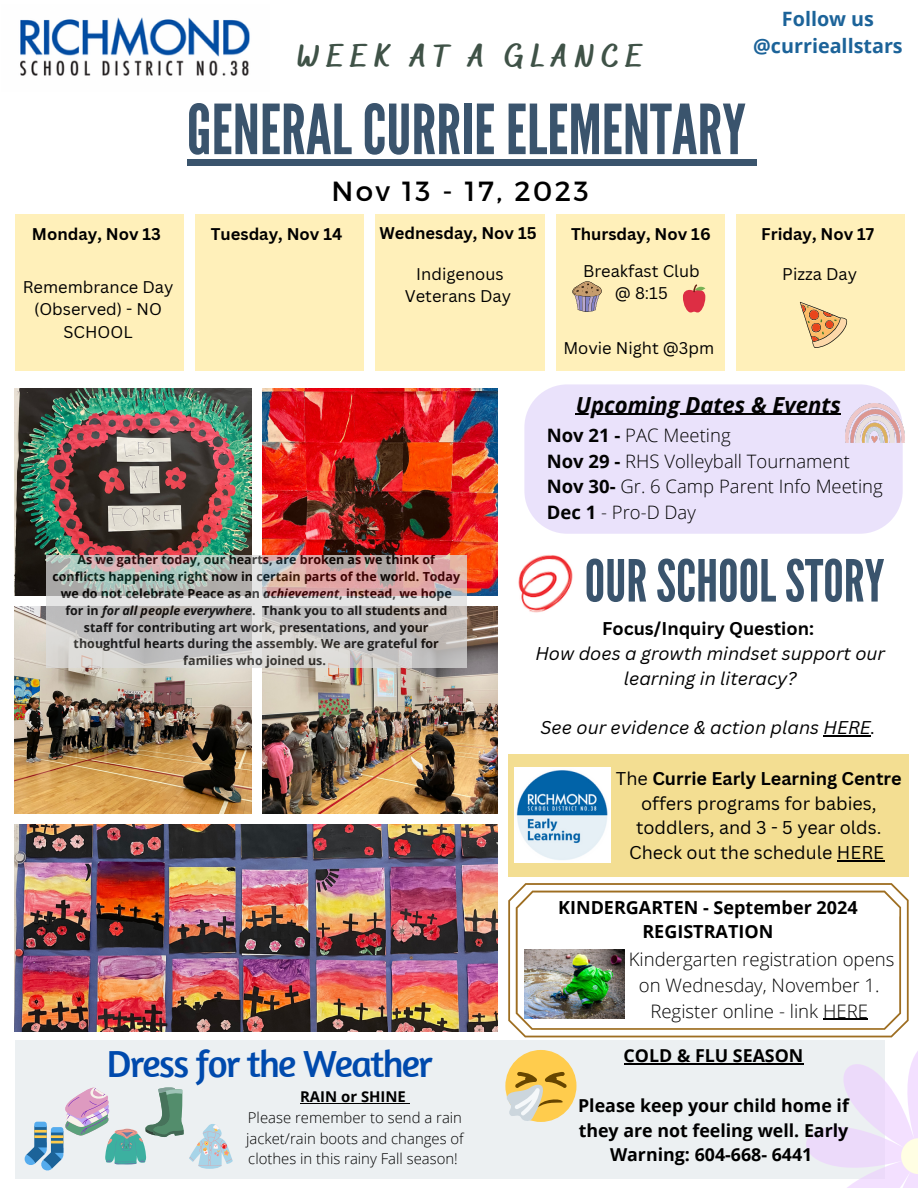
<style>
.page{position:relative;width:918px;height:1188px;background:#fff}
.page>*{position:absolute;margin:0;border:0;box-sizing:border-box;transform-origin:0 0}
.t1{font:68.85px "League Gothic";color:#3a546d}
.t2{font:57.9px "League Gothic";color:#3a546d}
.t3{font:38.55px "Amaranth";letter-spacing:-.045em;color:#004aad}
.t4{font:800 31.2px "Bakerie Smooth";letter-spacing:.22em;color:#3f5247}
.t5{font:27.75px "Montserrat";letter-spacing:.09em;color:#000}
.t6{font:italic 700 22.2px "Open Sans";color:#020202}
.t7{font:700 19.8px/27px "Open Sans";color:#1c6399;text-align:center}
.t8{font:300 18.6px/26px "Open Sans";color:#020202;text-align:center}
.t9{font:300 18.45px/25.8px "Open Sans";color:#020202}
.t10{font:18px/24.8px "Canva Sans";color:#000;text-align:center}
.t11{font:italic 18px/24.8px "Canva Sans";color:#000;text-align:center}
.t12{font:700 18px/24.8px "Open Sans";color:#000;text-align:center}
.t13{font:700 18px "Canva Sans";color:#000}
.t14{font:700 17.85px/24.9px "Open Sans";color:#000;text-align:center}
.t15{font:16.5px/22.5px "Canva Sans";color:#000;text-align:center}
.t16{font:700 16.5px "Canva Sans";color:#000}
.t17{font:300 14.85px/20.7px "Open Sans";color:#000;text-align:justify}
.t18{font:700 14.85px "Open Sans";color:#000}
.t19{font:700 12.45px/16.8px "Open Sans";color:#000;text-align:center}
.s1{font-style:italic}
.s2{font-weight:700}
</style>
<div class="page">
<img style="left:262px;top:606px;width:236px;height:207px">
<img style="left:15px;top:388px;width:236px;height:207px">
<img style="left:262px;top:388px;width:236px;height:207px">
<img style="left:15px;top:606px;width:236px;height:207px">
<img style="left:15px;top:825px;width:483px;height:207px">
<div style="left:15px;top:214px;width:169px;height:157px;background:#fff0ba"></div>
<div style="left:195px;top:214px;width:169px;height:157px;background:#fff0ba"></div>
<div style="left:375px;top:214px;width:170px;height:157px;background:#fff0ba"></div>
<div style="left:556px;top:214px;width:169px;height:157px;background:#fff0ba"></div>
<div style="left:736px;top:214px;width:169px;height:157px;background:#fff0ba"></div>
<div style="left:187px;top:159px;width:25px;height:6px;background:#3a546d"></div>
<div style="left:212px;top:159px;width:534px;height:6px;background:#3a546d"></div>
<div style="left:746px;top:159px;width:11px;height:6px;background:#3a546d"></div>
<img style="left:20px;top:17px;width:230px;height:59px">
<div style="left:524px;top:384px;width:379px;height:150px;background:#eae2fb"></div>
<img style="left:845px;top:403px;width:60px;height:41px">
<div style="left:15px;top:1040px;width:870px;height:138px;background:#ecf0f2"></div>
<svg style="left:765px;top:1037px;width:153px;height:151px"></svg>
<svg style="left:508px;top:883px;width:401px;height:154px"></svg>
<div style="left:505px;top:1050px;width:71px;height:72px;background:#ffcc4d;border-radius:50%"></div>
<svg style="left:505px;top:1072px;width:62px;height:50px"></svg>
<img style="left:304px;top:528px;width:17px;height:12px">
<div style="left:508px;top:754px;width:401px;height:122px;background:#f3de92"></div>
<svg style="left:683px;top:284px;width:22px;height:28px"></svg>
<svg style="left:572px;top:281px;width:30px;height:31px"></svg>
<img style="left:514px;top:767px;width:97px;height:96px">
<svg style="left:24px;top:1088px;width:209px;height:83px"></svg>
<hr style="left:823px;top:1019px;width:45px;height:1px;background:#020202">
<img style="left:525px;top:949px;width:100px;height:70px">
<svg style="left:46px;top:555px;width:420px;height:112px"></svg>
<img style="left:518px;top:555px;width:55px;height:58px">
<svg style="left:800px;top:302px;width:47px;height:46px"></svg>
<hr style="left:576px;top:414px;width:265px;height:1px;background:#020202">
<hr style="left:837px;top:860px;width:47px;height:1px;background:#000">
<hr style="left:300px;top:1103px;width:106px;height:1px;background:#000">
<hr style="left:624px;top:1063px;width:179px;height:2px;background:#000">
<hr style="left:824px;top:736px;width:47px;height:1px;background:#000">
<h3 class="t4" style="left:298px;top:38px;width:347px">WEEK AT A GLANCE</h3>
<h3 class="t7" style="left:753px;top:4px;width:151px">Follow us @currieallstars</h3>
<h1 class="t1" style="left:187px;top:90px;width:561px">GENERALCURRIE ELEMENTARY</h1>
<h3 class="t5" style="left:331px;top:173px;width:259px">Nov 13 - 17, 2023</h3>
<h3 class="t16" style="left:32px;top:222px;width:131px">Monday, Nov 13</h3>
<h3 class="t16" style="left:211px;top:222px;width:133px">Tuesday, Nov 14</h3>
<h3 class="t16" style="left:379px;top:221px;width:159px">Wednesday, Nov 15</h3>
<h3 class="t16" style="left:571px;top:222px;width:141px">Thursday, Nov 16</h3>
<h3 class="t16" style="left:761px;top:222px;width:114px">Friday, Nov 17</h3>
<h3 class="t15" style="left:583px;top:259px;width:118px">Breakfast Club @ 8:15</h3>
<h3 class="t15" style="left:782px;top:262px;width:76px">Pizza Day</h3>
<h3 class="t15" style="left:405px;top:262px;width:108px">Indigenous<br>Veterans Day</h3>
<h3 class="t15" style="left:23px;top:275px;width:152px">Remembrance Day (Observed) - NO<br>SCHOOL</h3>
<h3 class="t15" style="left:563px;top:336px;width:152px">Movie Night @3pm</h3>
<h3 class="t6" style="left:576px;top:389px;width:267px">Upcoming Dates &amp; Events</h3>
<p class="t19" style="left:52px;top:551px;width:409px">As we gather today, our hearts, are broken as we think of conflicts happening right now in certain parts of the world. Today we do not celebrate Peace as an <span class="s1">achievement</span>, instead, we hope for in <span class="s1">for all people everywhere</span>. Thank you to all students and staff for contributing art work, presentations, and your thoughtful hearts during the assembly. We are grateful for families who joined us.</p>
<h3 class="t3" style="left:107px;top:1040px;width:327px">Dress for the Weather</h3>
<p class="t18" style="left:300px;top:1086px;width:107px">RAIN or SHINE</p>
<p class="t17" style="left:246px;top:1107px;width:219px">Please remember to send a rain jacket/rain boots and changes of clothes in this rainy Fall season!</p>
<h3 class="t9" style="left:547px;top:422px;width:338px"><span class="s2">Nov 21 -</span> PAC Meeting<br><span class="s2">Nov 29 -</span> RHS Volleyball Tournament<br><span class="s2">Nov 30-</span> Gr. 6 Camp Parent Info Meeting<br><span class="s2">Dec 1</span> - Pro-D Day</h3>
<h2 class="t2" style="left:585px;top:547px;width:301px">OURSCHOOLSTORY</h2>
<h3 class="t13" style="left:602px;top:616px;width:213px">Focus/Inquiry Question:</h3>
<h3 class="t11" style="left:535px;top:641px;width:351px">How does a growth mindset support our learning in literacy?</h3>
<h3 class="t11" style="left:540px;top:715px;width:337px">See our evidence &amp; action plans HERE.</h3>
<h3 class="t10" style="left:616px;top:765px;width:287px">The <span class="s2">Currie Early Learning Centre </span>offers programs for babies, toddlers, and 3 - 5 year olds.<br>Check out the schedule HERE</h3>
<h3 class="t12" style="left:558px;top:894px;width:301px">KINDERGARTEN - September 2024<br>REGISTRATION</h3>
<h3 class="t8" style="left:629px;top:945px;width:267px">Kindergarten registration opens on Wednesday, November 1.<br>Register online - link HERE</h3>
<h3 class="t14" style="left:624px;top:1043px;width:181px">COLD &amp; FLU SEASON</h3>
<h3 class="t14" style="left:578px;top:1092px;width:272px">Please keep your child home if they are not feeling well. Early<br>Warning: 604-668- 6441</h3>
</div>
